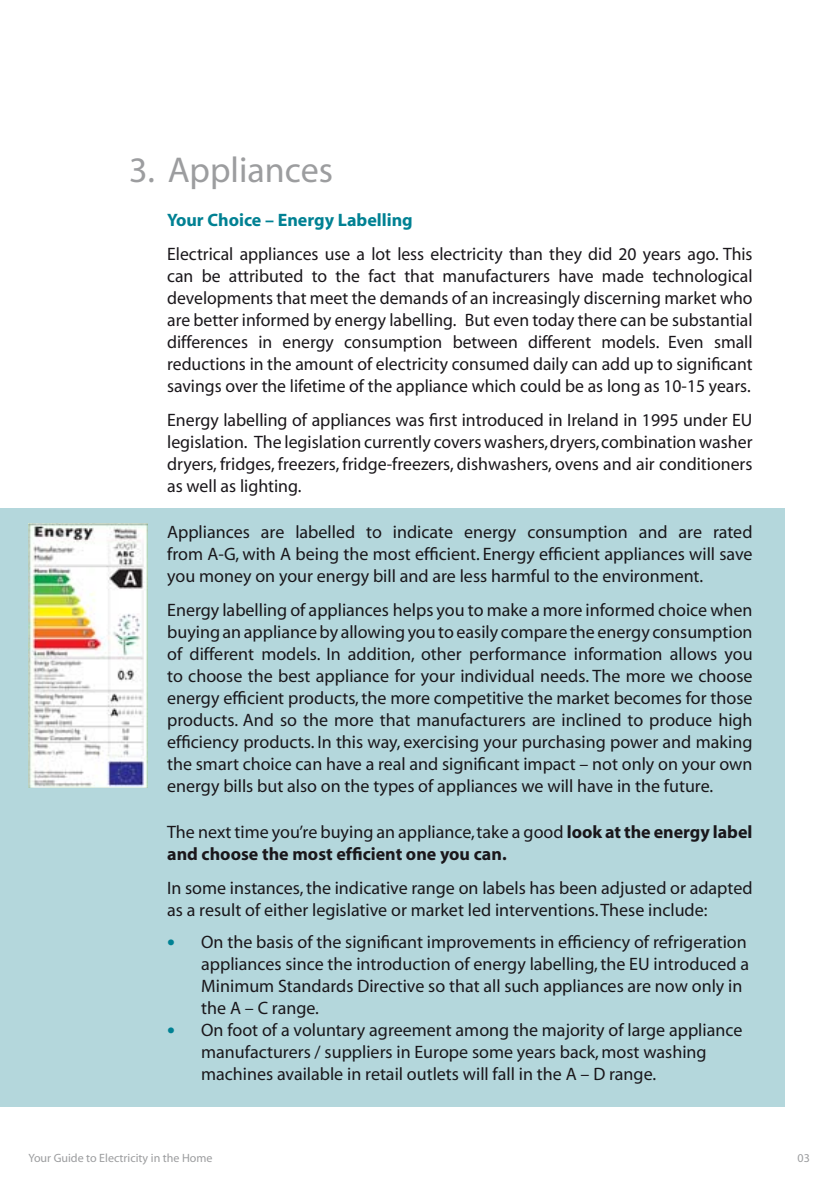
<style>
.page{position:relative;width:840px;height:1191px;background:#fff}
.page>*{position:absolute;margin:0;border:0;box-sizing:border-box;transform-origin:0 0}
.t1{font:36px "Myriad";color:#9c9d9f}
.t2{font:18px/22px "Myriad";color:#1a171b;text-align:justify}
.t3{font:700 18px/22px "Myriad";color:#1a171b}
.t4{font:700 18px "Myriad";color:#008193}
.t5{font:12px "Myriad";color:#9c9d9f}
.s1{font-weight:400}
.s2{font-size:28px;color:#008193}
</style>
<div class="page">
<div style="left:0;top:508px;width:784px;height:599px;background:#b4d7dc"></div>
<img style="left:28px;top:523px;width:119px;height:265px">
<h1 class="t1" style="left:129px;top:152px;width:205px">3. Appliances</h1>
<p class="t4" style="left:167px;top:210px;width:247px">Your Choice – Energy Labelling</p>
<p class="t2" style="left:167px;top:243px;width:586px">Electrical appliances use a lot less electricity than they did 20 years ago. This can be attributed to the fact that manufacturers have made technological developments that meet the demands of an increasingly discerning market who are better informed by energy labelling. But even today there can be substantial differences in energy consumption between different models. Even small reductions in the amount of electricity consumed daily can add up to significant savings over the lifetime of the appliance which could be as long as 10-15 years.</p>
<p class="t2" style="left:167px;top:409px;width:586px">Energy labelling of appliances was first introduced in Ireland in 1995 under EU legislation. The legislation currently covers washers, dryers, combination washer dryers, fridges, freezers, fridge-freezers, dishwashers, ovens and air conditioners as well as lighting.</p>
<p class="t2" style="left:167px;top:521px;width:586px">Appliances are labelled to indicate energy consumption and are rated from A-G, with A being the most efficient. Energy efficient appliances will save you money on your energy bill and are less harmful to the environment.</p>
<p class="t2" style="left:167px;top:599px;width:586px">Energy labelling of appliances helps you to make a more informed choice when buying an appliance by allowing you to easily compare the energy consumption of different models. In addition, other performance information allows you to choose the best appliance for your individual needs. The more we choose energy efficient products, the more competitive the market becomes for those products. And so the more that manufacturers are inclined to produce high efficiency products. In this way, exercising your purchasing power and making the smart choice can have a real and significant impact – not only on your own energy bills but also on the types of appliances we will have in the future.</p>
<p class="t3" style="left:167px;top:821px;width:586px"><span class="s1">The next time you’re buying an appliance, take a good</span> look at the energy label and choose the most efficient one you can.</p>
<p class="t2" style="left:167px;top:877px;width:586px">In some instances, the indicative range on labels has been adjusted or adapted as a result of either legislative or market led interventions. These include:</p>
<p class="t2" style="left:201px;top:931px;width:549px;text-align:left;text-indent:-34px"><span class="s2">•</span> On the basis of the significant improvements in efficiency of refrigeration appliances since the introduction of energy labelling, the EU introduced a Minimum Standards Directive so that all such appliances are now only in the A – C range.</p>
<p class="t2" style="left:201px;top:1019px;width:542px;text-align:left;text-indent:-34px"><span class="s2">•</span> On foot of a voluntary agreement among the majority of large appliance manufacturers / suppliers in Europe some years back, most washing machines available in retail outlets will fall in the A – D range.</p>
<p class="t5" style="left:28px;top:1151px;width:185px">Your Guide to Electricity in the Home</p>
<p class="t5" style="left:797px;top:1151px;width:14px">03</p>
</div>
